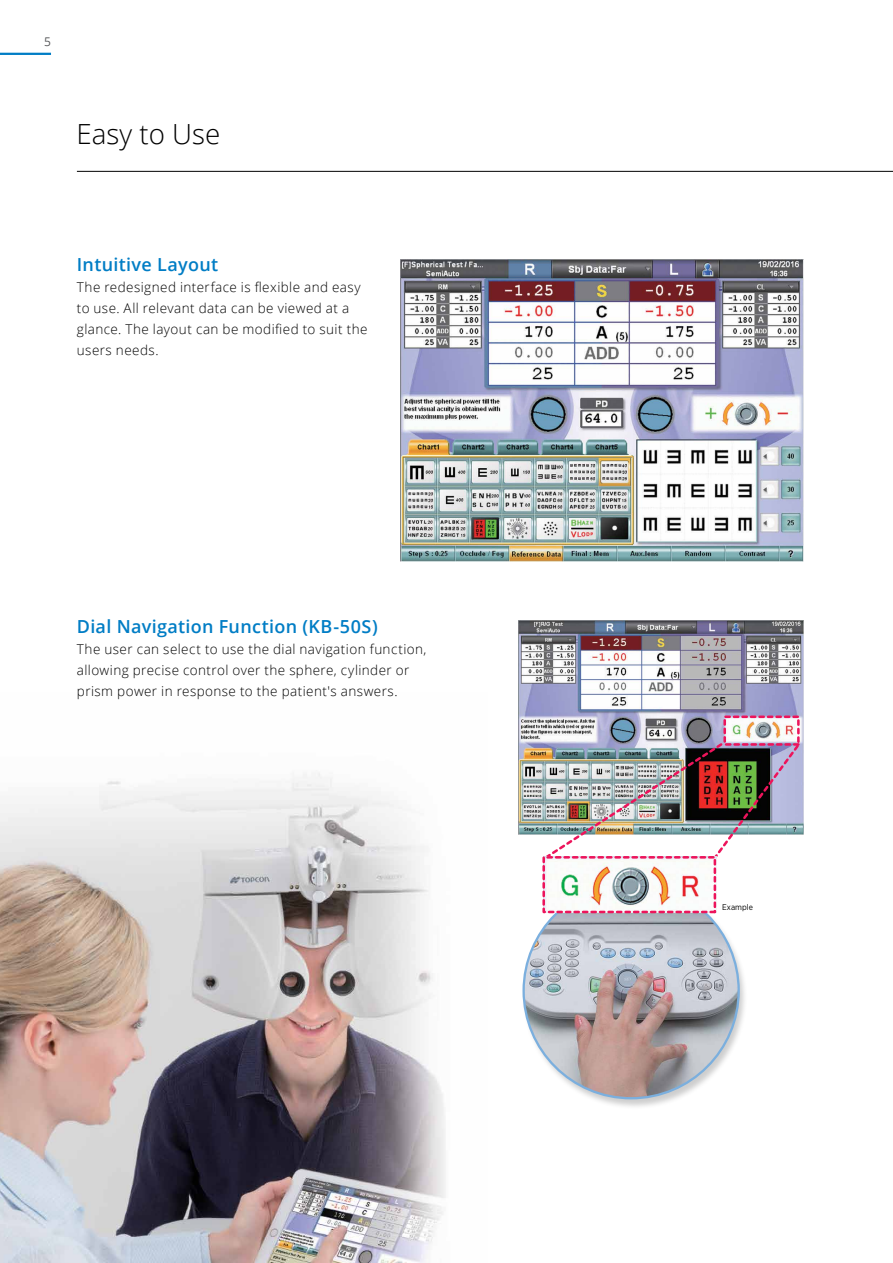
<style>
.page{position:relative;width:893px;height:1263px;background:#fff}
.page>*{position:absolute;margin:0;border:0;box-sizing:border-box;transform-origin:0 0}
.t1{font:300 27.75px "Open Sans";color:#000}
.t2{font:600 18px "Open Sans";letter-spacing:.015em;color:#007dc5}
.t3{font:300 13.5px/21px "Open Sans";letter-spacing:.03em;color:#000}
.t4{font:12px "Open Sans";color:#58595b}
.t5{font:8.25px "Gotham Narrow";color:#000}
</style>
<div class="page">
<hr style="left:0;top:53px;width:51px;height:2px;background:#007dc5">
<img style="left:0;top:773px;width:446px;height:490px">
<img style="left:519px;top:620px;width:285px;height:214px">
<img style="left:400px;top:259px;width:404px;height:303px">
<img style="left:525px;top:862px;width:220px;height:245px">
<img style="left:524px;top:883px;width:215px;height:215px;border-radius:108px">
<div style="left:723px;top:715px;width:77px;height:31px;border:3px dashed #ed145b"></div>
<img style="left:541px;top:740px;width:262px;height:122px">
<img style="left:546px;top:860px;width:166px;height:49px">
<div style="left:542px;top:856px;width:174px;height:57px;border:3px dashed #ed145b"></div>
<hr style="left:77px;top:171px;width:816px;height:1px;background:#000">
<p class="t4" style="left:44px;top:34px;width:8px">5</p>
<h1 class="t1" style="left:77px;top:115px;width:145px">Easy to Use</h1>
<h2 class="t2" style="left:77px;top:252px;width:143px">Intuitive Layout</h2>
<p class="t3" style="left:77px;top:277px;width:292px">The redesigned interface is flexible and easy to use. All relevant data can be viewed at a glance. The layout can be modified to suit the users needs.</p>
<h2 class="t2" style="left:77px;top:614px;width:302px">Dial Navigation Function (KB-50S)</h2>
<p class="t3" style="left:77px;top:639px;width:351px">The user can select to use the dial navigation function, allowing precise control over the sphere, cylinder or prism power in response to the patient's answers.</p>
<p class="t5" style="left:722px;top:902px;width:32px">Example</p>
</div>
